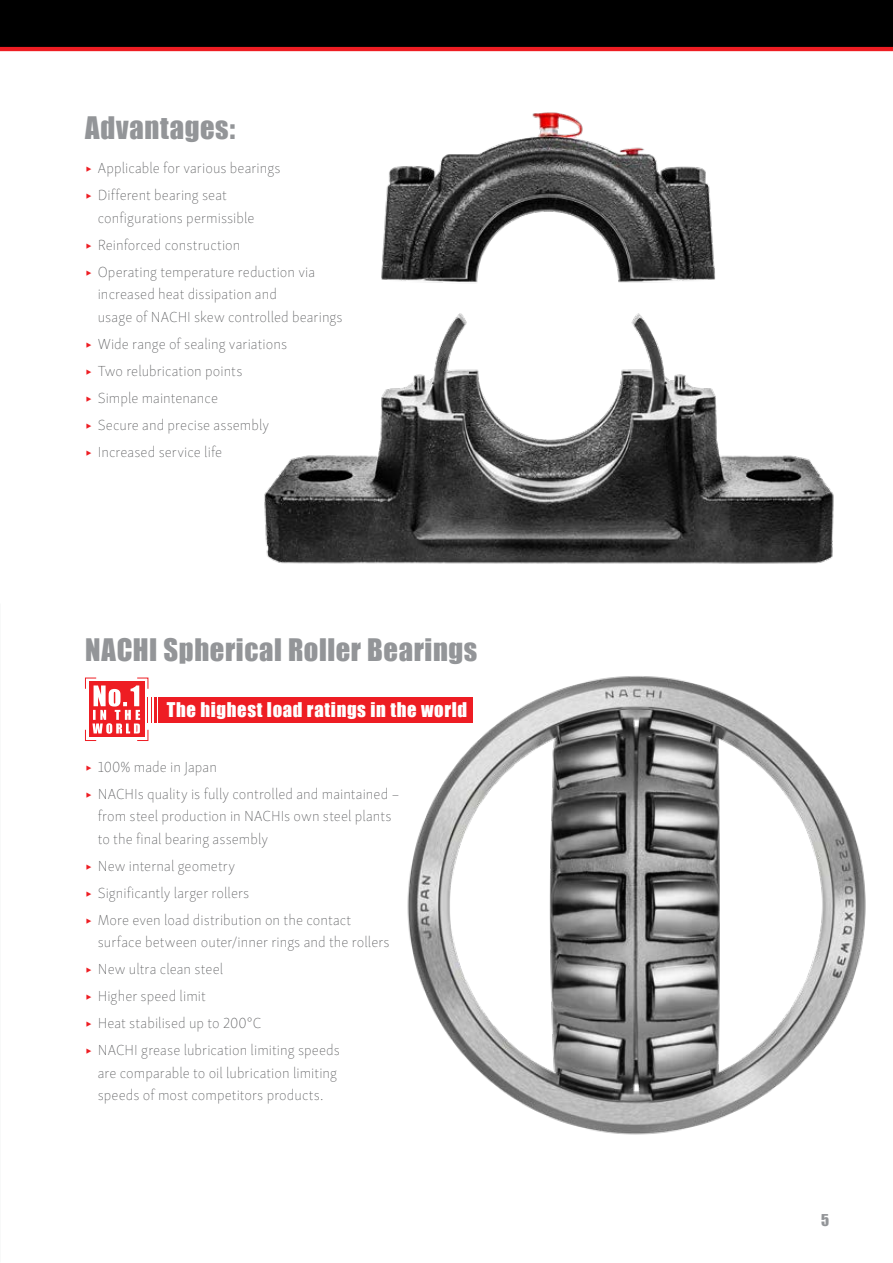
<style>
.page{position:relative;width:893px;height:1263px;background:#fff}
.page>*{position:absolute;margin:0;border:0;box-sizing:border-box;transform-origin:0 0}
.t1{font:28.5px "Impact";letter-spacing:.02em;color:#939598}
.t2{font:18.6px "Impact";letter-spacing:.035em;color:#fff}
.t3{font:100 15px/27px "Skolar Sans Latn";letter-spacing:.005em;color:#57585a}
.t4{font:15px "Impact";color:#939598}
.s1{color:#ee1d23}
</style>
<div class="page">
<svg style="left:0;top:0;width:893px;height:51px;background:#130202"></svg>
<img style="left:399px;top:676px;width:467px;height:459px">
<div style="left:147px;top:698px;width:325px;height:25px;background:#ee1d23"></div>
<svg style="left:85px;top:677px;width:73px;height:64px"></svg>
<img style="left:264px;top:112px;width:570px;height:452px">
<h1 class="t1" style="left:85px;top:106px;width:152px">Advantages:</h1>
<p class="t3" style="left:85px;top:154px;width:197px"><span class="s1">▶</span> Applicable for various bearings <span class="s1">▶</span> Different bearing seat</p>
<p class="t3" style="left:85px;top:203px;width:232px;text-indent:13px">configurations permissible<br><span class="s1">▶</span> Reinforced construction<br><span class="s1">▶</span> Operating temperature reduction via</p>
<p class="t3" style="left:98px;top:282px;width:246px;line-height:22.5px">increased heat dissipation and<br>usage of NACHI skew controlled bearings</p>
<p class="t3" style="left:85px;top:329px;width:204px"><span class="s1">▶</span> Wide range of sealing variations <span class="s1">▶</span> Two relubrication points<br><span class="s1">▶</span> Simple maintenance<br><span class="s1">▶</span> Secure and precise assembly<br><span class="s1">▶</span> Increased service life</p>
<h1 class="t1" style="left:85px;top:628px;width:394px">NACHI Spherical Roller Bearings</h1>
<p class="t2" style="left:167px;top:695px;width:302px">The highest load ratings in the world</p>
<p class="t3" style="left:85px;top:752px;width:316px"><span class="s1">▶</span> 100% made in Japan<br><span class="s1">▶</span> NACHIs quality is fully controlled and maintained –</p>
<p class="t3" style="left:98px;top:804px;width:295px;line-height:22.5px">from steel production in NACHIs own steel plants to the final bearing assembly</p>
<p class="t3" style="left:85px;top:851px;width:268px"><span class="s1">▶</span> New internal geometry<br><span class="s1">▶</span> Significantly larger rollers<br><span class="s1">▶</span> More even load distribution on the contact</p>
<p class="t3" style="left:85px;top:928px;width:306px;text-indent:13px">surface between outer/inner rings and the rollers <span class="s1">▶</span> New ultra clean steel<br><span class="s1">▶</span> Higher speed limit<br><span class="s1">▶</span> Heat stabilised up to 200°C<br><span class="s1">▶</span> NACHI grease lubrication limiting speeds</p>
<p class="t3" style="left:98px;top:1060px;width:241px;line-height:22.5px">are comparable to oil lubrication limiting speeds of most competitors products.</p>
<p class="t4" style="left:821px;top:1209px;width:10px">5</p>
</div>
